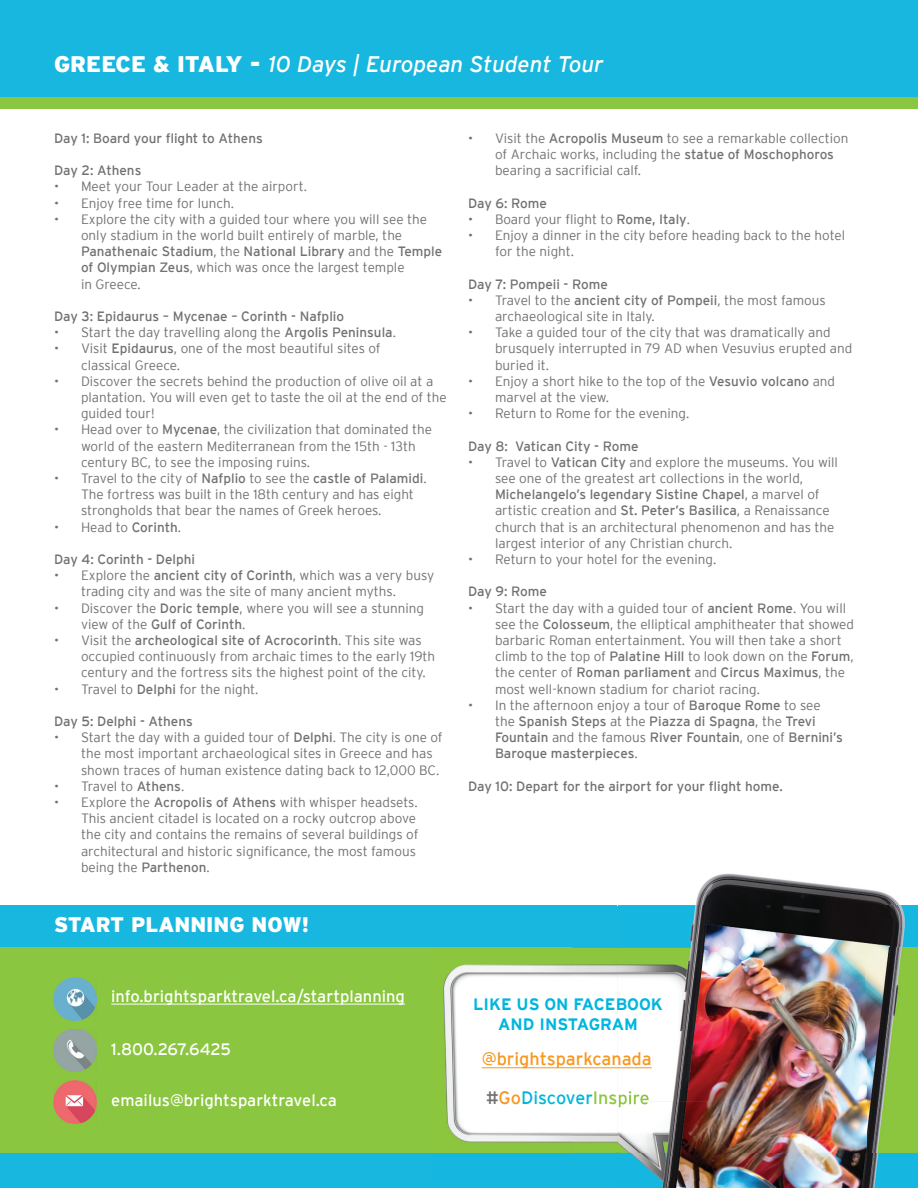
<style>
.page{position:relative;width:918px;height:1188px;background:#fff}
.page>*{position:absolute;margin:0;border:0;box-sizing:border-box;transform-origin:0 0}
.t1{font:italic 22.5px "Interstate";color:#fff}
.t2{font:900 21px "Interstate";color:#fff}
.t3{font:18px "Interstate";color:#00b6de}
.t4{font:18px "Interstate";color:#f7971d}
.t5{font:16.5px "Interstate";color:#fff}
.t6{font:700 16.5px/19.8px "Interstate";color:#00b6de;text-align:center}
.t7{font:300 13.5px/16.2px "Interstate";color:#717174}
.t8{font:13.5px/16.2px "Interstate";color:#717174}
.t9{font:300 13.5px "Interstate";letter-spacing:-.02em;color:#717174}
.s1{font-weight:900;font-style:normal}
.s2{font-weight:400}
.s3{font-weight:300}
.s4{color:#717174}
.s5{color:#f7971d}
.s6{color:#8bc63e}
</style>
<div class="page">
<div style="left:0;top:0;width:918px;height:108px;background:#17b7e0"></div>
<div style="left:0;top:905px;width:918px;height:283px;background:#17b7e0"></div>
<div style="left:0;top:948px;width:918px;height:205px;background:#8bc640"></div>
<img style="left:432px;top:947px;width:185px;height:1px">
<img style="left:443px;top:964px;width:175px;height:189px">
<img style="left:595px;top:1091px;width:23px;height:17px">
<img style="left:54px;top:1029px;width:42px;height:43px">
<img style="left:54px;top:1081px;width:43px;height:42px">
<img style="left:54px;top:978px;width:42px;height:42px">
<img style="left:618px;top:873px;width:300px;height:315px">
<img style="left:618px;top:1091px;width:31px;height:17px">
<div style="left:0;top:98px;width:917px;height:11px;background:#8bc640"></div>
<hr style="left:482px;top:1068px;width:170px;height:1px;background:#f7971d">
<hr style="left:111px;top:1004px;width:294px;height:1px;background:#fff">
<h1 class="t1" style="left:54px;top:51px;width:551px"><span class="s1">GREECE &amp; ITALY -</span> 10 Days | European Student Tour</h1>
<p class="t8" style="left:54px;top:130px;width:210px">Day 1: Board your flight to Athens</p>
<p class="t8" style="left:54px;top:162px;width:89px">Day 2: Athens</p>
<p class="t7" style="left:54px;top:178px;width:254px">• Meet your Tour Leader at the airport.</p>
<p class="t7" style="left:54px;top:195px;width:182px">• Enjoy free time for lunch.</p>
<p class="t7" style="left:81px;top:211px;width:363px;text-indent:-27px">• Explore the city with a guided tour where you will see the only stadium in the world built entirely of marble, the <span class="s2">Panathenaic Stadium</span>, the <span class="s2">National Library</span> and the <span class="s2">Temple of Olympian Zeus</span>, which was once the largest temple<br>in Greece.</p>
<p class="t8" style="left:54px;top:308px;width:292px">Day 3: Epidaurus – Mycenae – Corinth - Nafplio</p>
<p class="t7" style="left:54px;top:324px;width:343px">• Start the day travelling along the <span class="s2">Argolis Peninsula</span>.</p>
<p class="t7" style="left:81px;top:340px;width:301px;text-indent:-27px">• Visit <span class="s2">Epidaurus</span>, one of the most beautiful sites of classical Greece.</p>
<p class="t7" style="left:81px;top:373px;width:367px;text-indent:-27px">• Discover the secrets behind the production of olive oil at a plantation. You will even get to taste the oil at the end of the guided tour!</p>
<p class="t7" style="left:81px;top:421px;width:353px;text-indent:-27px">• Head over to <span class="s2">Mycenae</span>, the civilization that dominated the world of the eastern Mediterranean from the 15th - 13th century BC, to see the imposing ruins.</p>
<p class="t7" style="left:81px;top:470px;width:347px;text-indent:-27px">• Travel to the city of <span class="s2">Nafplio</span> to see the <span class="s2">castle of Palamidi</span>.<br>The fortress was built in the 18th century and has eight strongholds that bear the names of Greek heroes.</p>
<p class="t7" style="left:54px;top:519px;width:129px">• Head to <span class="s2">Corinth</span>.</p>
<p class="t8" style="left:54px;top:551px;width:143px">Day 4: Corinth - Delphi</p>
<p class="t7" style="left:81px;top:567px;width:355px;text-indent:-27px">• Explore the <span class="s2">ancient city of Corinth</span>, which was a very busy trading city and was the site of many ancient myths.</p>
<p class="t7" style="left:81px;top:600px;width:345px;text-indent:-27px">• Discover the <span class="s2">Doric temple</span>, where you will see a stunning view of the <span class="s2">Gulf of Corinth</span>.</p>
<p class="t7" style="left:81px;top:632px;width:356px;text-indent:-27px">• Visit the <span class="s2">archeological site of Acrocorinth</span>. This site was occupied continuously from archaic times to the early 19th century and the fortress sits the highest point of the city.</p>
<p class="t7" style="left:54px;top:681px;width:206px">• Travel to <span class="s2">Delphi</span> for the night.</p>
<p class="t8" style="left:54px;top:713px;width:140px">Day 5: Delphi - Athens</p>
<p class="t7" style="left:81px;top:729px;width:363px;text-indent:-27px">• Start the day with a guided tour of <span class="s2">Delphi</span>. The city is one of the most important archaeological sites in Greece and has shown traces of human existence dating back to 12,000 BC.</p>
<p class="t9" style="left:54px;top:778px;width:132px">• Travel to <span class="s2">Athens</span>.</p>
<p class="t7" style="left:81px;top:794px;width:339px;text-indent:-27px">• Explore the <span class="s2">Acropolis of Athens</span> with whisper headsets.<br>This ancient citadel is located on a rocky outcrop above the city and contains the remains of several buildings of architectural and historic significance, the most famous being the <span class="s2">Parthenon</span>.</p>
<h2 class="t2" style="left:54px;top:913px;width:257px">START PLANNING NOW!</h2>
<p class="t5" style="left:111px;top:987px;width:295px">info.brightsparktravel.ca/startplanning</p>
<p class="t5" style="left:111px;top:1040px;width:121px">1.800.267.6425</p>
<p class="t7" style="left:495px;top:130px;width:355px;text-indent:-27px">• Visit the <span class="s2">Acropolis Museum</span> to see a remarkable collection of Archaic works, including the <span class="s2">statue of Moschophoros </span>bearing a sacrificial calf.</p>
<p class="t8" style="left:468px;top:195px;width:81px">Day 6: Rome</p>
<p class="t7" style="left:468px;top:211px;width:224px">• Board your flight to <span class="s2">Rome, Italy</span>.</p>
<p class="t7" style="left:495px;top:227px;width:352px;text-indent:-27px">• Enjoy a dinner in the city before heading back to the hotel for the night.</p>
<p class="t8" style="left:468px;top:276px;width:141px">Day 7: Pompeii - Rome</p>
<p class="t7" style="left:495px;top:292px;width:332px;text-indent:-27px">• Travel to the <span class="s2">ancient city of Pompeii</span>, the most famous archaeological site in Italy.</p>
<p class="t7" style="left:495px;top:324px;width:359px;text-indent:-27px">• Take a guided tour of the city that was dramatically and brusquely interrupted in 79 AD when Vesuvius erupted and buried it.</p>
<p class="t7" style="left:495px;top:373px;width:342px;text-indent:-27px">• Enjoy a short hike to the top of the <span class="s2">Vesuvio volcano</span> and marvel at the view.</p>
<p class="t7" style="left:468px;top:405px;width:223px">• Return to Rome for the evening.</p>
<p class="t8" style="left:468px;top:438px;width:172px">Day 8: Vatican City - Rome</p>
<p class="t7" style="left:495px;top:454px;width:345px;text-indent:-27px">• Travel to <span class="s2">Vatican City</span> and explore the museums. You will see one of the greatest art collections in the world, <span class="s2">Michelangelo’s legendary Sistine Chapel</span>, a marvel of artistic creation and <span class="s2">St. Peter’s Basilica</span>, a Renaissance church that is an architectural phenomenon and has the largest interior of any Christian church.</p>
<p class="t7" style="left:468px;top:551px;width:250px">• Return to your hotel for the evening.</p>
<p class="t8" style="left:468px;top:583px;width:81px">Day 9: Rome</p>
<p class="t7" style="left:495px;top:600px;width:361px;text-indent:-27px">• Start the day with a guided tour of <span class="s2">ancient Rome</span>. You will see the <span class="s2">Colosseum</span>, the elliptical amphitheater that showed barbaric Roman entertainment. You will then take a short climb to the top of <span class="s2">Palatine Hill</span> to look down on the <span class="s2">Forum</span>, the center of <span class="s2">Roman parliament</span> and <span class="s2">Circus Maximus</span>, the most well-known stadium for chariot racing.</p>
<p class="t8" style="left:495px;top:697px;width:349px;text-indent:-27px"><span class="s3">• In the afternoon enjoy a tour of</span> Baroque Rome <span class="s3">to see the</span> Spanish Steps <span class="s3">at the</span> Piazza di Spagna<span class="s3">, the</span> Trevi Fountain <span class="s3">and the famous</span> River Fountain<span class="s3">, one of</span> Bernini’s Baroque masterpieces<span class="s3">.</span></p>
<p class="t8" style="left:468px;top:778px;width:316px">Day 10: Depart for the airport for your flight home.</p>
<p class="t6" style="left:473px;top:995px;width:191px">LIKE US ON FACEBOOK<br>AND INSTAGRAM</p>
<h3 class="t4" style="left:482px;top:1049px;width:172px">@brightsparkcanada</h3>
<p class="t5" style="left:111px;top:1091px;width:227px">emailus@brightsparktravel.ca</p>
<h3 class="t3" style="left:486px;top:1088px;width:165px"><span class="s4">#</span><span class="s5">Go</span>Discover<span class="s6">Inspire</span></h3>
</div>
